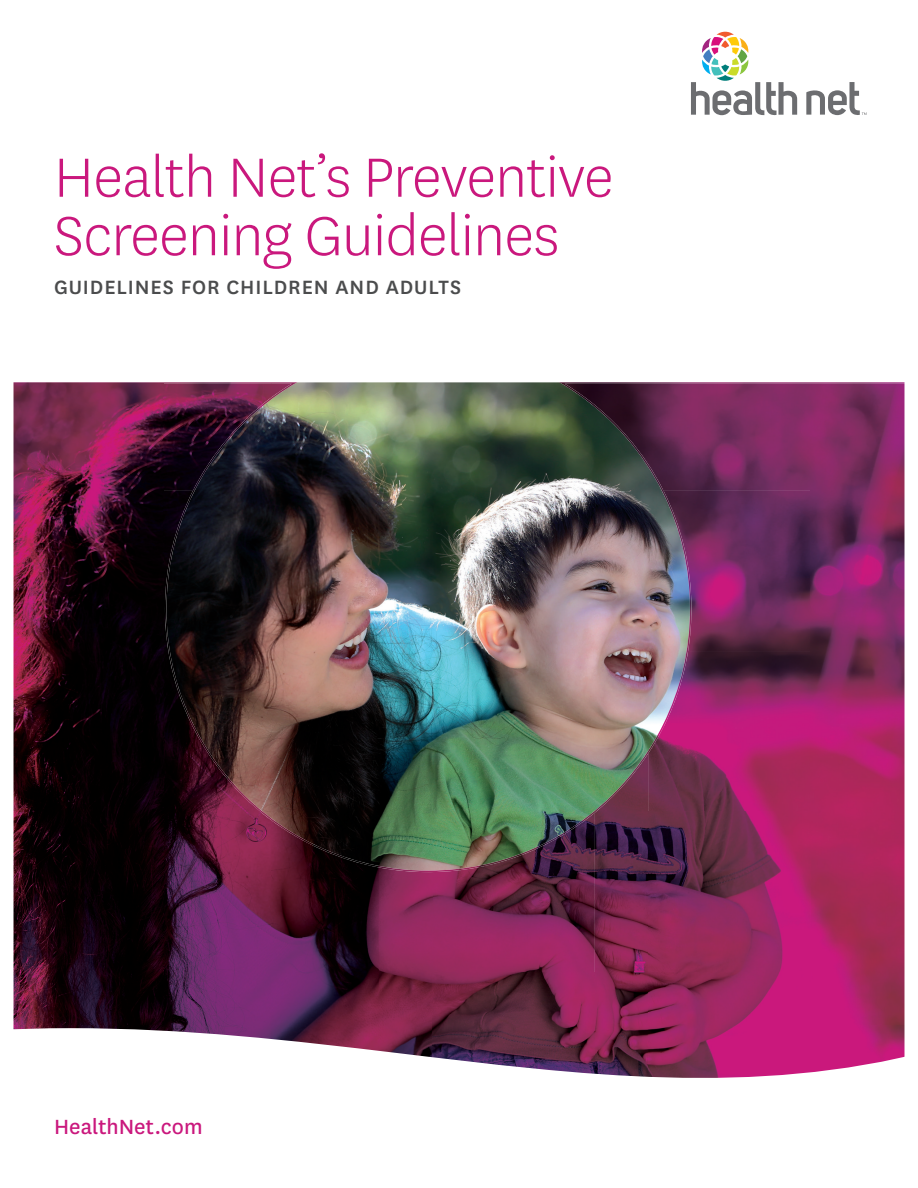
<style>
.page{position:relative;width:918px;height:1188px;background:#fff}
.page>*{position:absolute;margin:0;border:0;box-sizing:border-box;transform-origin:0 0}
.t1{font:300 64.5px/58.5px "Centene Sans";letter-spacing:-.01em;color:#ca187d}
.t2{font:24px "Centene Sans";color:#ca187d}
.t3{font:500 22.5px "Centene Sans";letter-spacing:.04em;color:#4b4c4d}
</style>
<div class="page">
<img style="left:13px;top:31px;width:892px;height:1047px">
<h1 class="t1" style="left:54px;top:146px;width:561px">Health Net’s Preventive<br>Screening Guidelines</h1>
<h2 class="t3" style="left:54px;top:272px;width:409px">GUIDELINES FOR CHILDREN AND ADULTS</h2>
<p class="t2" style="left:54px;top:1111px;width:150px">HealthNet.com</p>
</div>
